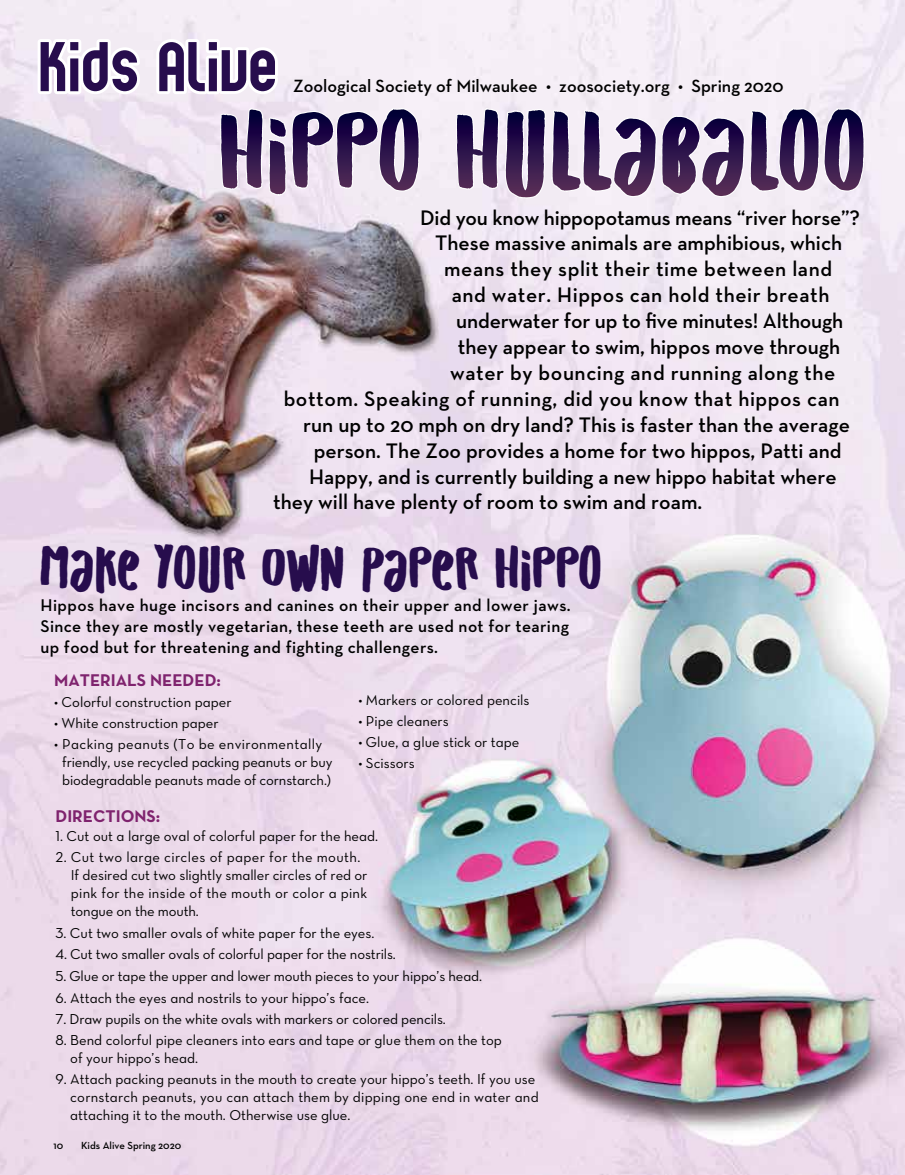
<style>
.page{position:relative;width:905px;height:1175px;background:#fff}
.page>*{position:absolute;margin:0;border:0;box-sizing:border-box;transform-origin:0 0}
.t1{font:90px "Globus";letter-spacing:.01em;color:#270d4d}
.t2{font:25.5px "Hand Originals";letter-spacing:.03em;color:#270d4d}
.t3{font:600 21.3px "Neutra Text";color:#000}
.t4{font:600 21.3px "Neutra Text";letter-spacing:.025em;color:#000}
.t5{font:600 18px "Neutra Text";color:#000}
.t6{font:600 17.25px/21px "Neutra Text";letter-spacing:.02em;color:#000;text-align:justify}
.t7{font:700 17.25px "Neutra Text";color:#7f236e}
.t8{font:14.7px/18px "Neutra Text Book Alt";color:#000}
.t9{font:14.7px/18px "Neutra Text Book Alt";letter-spacing:.02em;color:#000}
.t10{font:600 10.5px "Neutra Text";color:#000}
</style>
<div class="page">
<img style="left:0;top:0;width:904px;height:1174px">
<svg style="left:35px;top:36px;width:108px;height:61px"></svg>
<svg style="left:153px;top:36px;width:128px;height:61px"></svg>
<svg style="left:219px;top:107px;width:203px;height:91px;background:#9586a4"></svg>
<svg style="left:454px;top:107px;width:413px;height:93px;background:#9282a0"></svg>
<h1 class="t1" style="left:40px;top:7px;width:239px">Kids Alive</h1>
<p class="t5" style="left:293px;top:75px;width:492px">Zoological Society of Milwaukee • zoosociety.org • Spring 2020</p>
<h3 class="t3" style="left:420px;top:204px;width:441px">Did you know hippopotamus means “river horse”?</h3>
<h3 class="t3" style="left:435px;top:230px;width:408px">These massive animals are amphibious, which</h3>
<h3 class="t4" style="left:444px;top:256px;width:389px">means they split their time between land</h3>
<h3 class="t4" style="left:452px;top:282px;width:379px">and water. Hippos can hold their breath</h3>
<h3 class="t3" style="left:456px;top:308px;width:388px">underwater for up to five minutes! Although</h3>
<h3 class="t3" style="left:458px;top:334px;width:384px">they appear to swim, hippos move through</h3>
<h3 class="t4" style="left:450px;top:359px;width:386px">water by bouncing and running along the</h3>
<h3 class="t4" style="left:284px;top:385px;width:557px">bottom. Speaking of running, did you know that hippos can</h3>
<h3 class="t3" style="left:303px;top:411px;width:548px">run up to 20 mph on dry land? This is faster than the average</h3>
<h3 class="t3" style="left:314px;top:437px;width:529px">person. The Zoo provides a home for two hippos, Patti and</h3>
<h3 class="t3" style="left:309px;top:463px;width:529px">Happy, and is currently building a new hippo habitat where</h3>
<h3 class="t3" style="left:273px;top:489px;width:430px">they will have plenty of room to swim and roam.</h3>
<h2 class="t2" style="left:40px;top:560px;width:563px">MAKE YOUR OWN PAPER HIPPO</h2>
<p class="t6" style="left:40px;top:595px;width:531px">Hippos have huge incisors and canines on their upper and lower jaws.<br>Since they are mostly vegetarian, these teeth are used not for tearing up food but for threatening and fighting challengers.</p>
<p class="t7" style="left:54px;top:669px;width:168px">MATERIALS NEEDED:</p>
<p class="t8" style="left:54px;top:693px;width:179px">• Colorful construction paper</p>
<p class="t8" style="left:54px;top:714px;width:166px">• White construction paper</p>
<p class="t8" style="left:62px;top:735px;width:272px;text-indent:-8px">• Packing peanuts (To be environmentally friendly, use recycled packing peanuts or buy biodegradable peanuts made of cornstarch.)</p>
<p class="t7" style="left:56px;top:805px;width:106px">DIRECTIONS:</p>
<p class="t8" style="left:56px;top:827px;width:324px">1. Cut out a large oval of colorful paper for the head.</p>
<p class="t9" style="left:71px;top:848px;width:298px;text-indent:-15px">2. Cut two large circles of paper for the mouth.<br>If desired cut two slightly smaller circles of red or pink for the inside of the mouth or color a pink tongue on the mouth.</p>
<p class="t8" style="left:56px;top:923px;width:320px">3. Cut two smaller ovals of white paper for the eyes.</p>
<p class="t8" style="left:56px;top:944px;width:342px">4. Cut two smaller ovals of colorful paper for the nostrils.</p>
<p class="t8" style="left:56px;top:967px;width:428px">5. Glue or tape the upper and lower mouth pieces to your hippo’s head.</p>
<p class="t8" style="left:56px;top:988px;width:315px">6. Attach the eyes and nostrils to your hippo’s face.</p>
<p class="t8" style="left:56px;top:1009px;width:392px">7. Draw pupils on the white ovals with markers or colored pencils.</p>
<p class="t8" style="left:70px;top:1030px;width:433px;text-indent:-15px">8. Bend colorful pipe cleaners into ears and tape or glue them on the top of your hippo’s head.</p>
<p class="t8" style="left:70px;top:1069px;width:470px;text-indent:-15px">9. Attach packing peanuts in the mouth to create your hippo’s teeth. If you use cornstarch peanuts, you can attach them by dipping one end in water and attaching it to the mouth. Otherwise use glue.</p>
<p class="t8" style="left:358px;top:690px;width:173px">• Markers or colored pencils</p>
<p class="t8" style="left:358px;top:711px;width:92px">• Pipe cleaners</p>
<p class="t8" style="left:358px;top:732px;width:162px">• Glue, a glue stick or tape</p>
<p class="t8" style="left:358px;top:753px;width:58px">• Scissors</p>
<p class="t10" style="left:53px;top:1139px;width:11px">10</p>
<p class="t10" style="left:81px;top:1139px;width:102px">Kids Alive Spring 2020</p>
</div>
